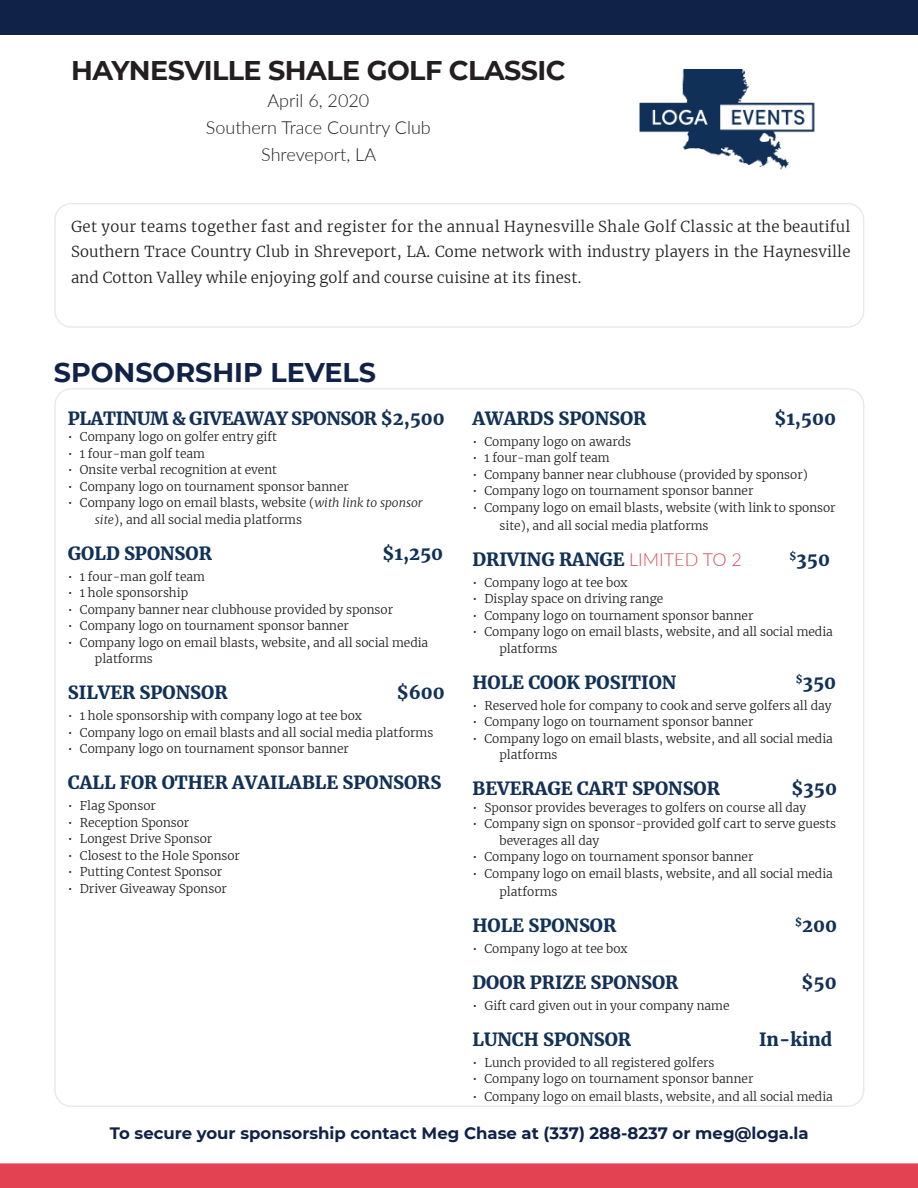
<style>
.page{position:relative;width:918px;height:1188px;background:#fff}
.page>*{position:absolute;margin:0;border:0;box-sizing:border-box;transform-origin:0 0}
.t1{font:700 27px "Montserrat";letter-spacing:-.02em;color:#231f20}
.t2{font:700 27px "Montserrat";color:#102247}
.t3{font:900 18px "Merriweather";color:#113257}
.t4{font:300 18px "Lato";color:#231f20}
.t5{font:900 18px "Merriweather";color:#133157}
.t6{font:900 18px "Merriweather";letter-spacing:-.02em;color:#133157}
.t7{font:900 18px "Merriweather";color:#113258}
.t8{font:700 16.5px "Montserrat";color:#102247}
.t9{font:300 15px/25.5px "Merriweather";letter-spacing:.01em;color:#231f20;text-align:justify}
.t10{font:300 12px/16.5px "Merriweather";color:#231f20}
.s1{font-style:italic}
.s2{font-family:"Lato";font-weight:300;color:#d35057}
</style>
<div class="page">
<div style="left:0;top:1163px;width:918px;height:25px;background:#e34253"></div>
<div style="left:0;top:0;width:918px;height:35px;background:#102247"></div>
<div style="left:54px;top:203px;width:810px;height:125px;border:2px solid #102247;border-radius:16px"></div>
<img style="left:639px;top:69px;width:176px;height:101px">
<p class="t1" style="left:71px;top:51px;width:496px">HAYNESVILLE SHALE GOLF CLASSIC</p>
<p class="t4" style="left:267px;top:88px;width:103px">April 6, 2020</p>
<p class="t4" style="left:206px;top:115px;width:226px">Southern Trace Country Club</p>
<p class="t4" style="left:261px;top:142px;width:116px">Shreveport, LA</p>
<p class="t9" style="left:71px;top:213px;width:781px">Get your teams together fast and register for the annual Haynesville Shale Golf Classic at the beautiful Southern Trace Country Club in Shreveport, LA. Come network with industry players in the Haynesville and Cotton Valley while enjoying golf and course cuisine at its finest.</p>
<h1 class="t2" style="left:54px;top:353px;width:324px">SPONSORSHIP LEVELS</h1>
<p class="t6" style="left:68px;top:405px;width:379px">PLATINUM &amp; GIVEAWAY SPONSOR $2,500</p>
<p class="t10" style="left:68px;top:428px;width:211px">• Company logo on golfer entry gift</p>
<p class="t10" style="left:68px;top:445px;width:139px">• 1 four-man golf team</p>
<p class="t10" style="left:68px;top:461px;width:211px">• Onsite verbal recognition at event</p>
<p class="t10" style="left:68px;top:478px;width:283px">• Company logo on tournament sponsor banner</p>
<p class="t10" style="left:95px;top:494px;width:329px;text-indent:-27px">• Company logo on email blasts, website (<span class="s1">with link to sponsor site</span>), and all social media platforms</p>
<p class="t7" style="left:68px;top:540px;width:146px">GOLD SPONSOR</p>
<p class="t7" style="left:383px;top:540px;width:62px">$1,250</p>
<p class="t10" style="left:68px;top:568px;width:139px">• 1 four-man golf team</p>
<p class="t10" style="left:68px;top:584px;width:122px">• 1 hole sponsorship</p>
<p class="t10" style="left:68px;top:601px;width:327px">• Company banner near clubhouse provided by sponsor</p>
<p class="t10" style="left:68px;top:617px;width:283px">• Company logo on tournament sponsor banner</p>
<p class="t10" style="left:95px;top:634px;width:335px;text-indent:-27px">• Company logo on email blasts, website, and all social media platforms</p>
<p class="t3" style="left:68px;top:680px;width:161px">SILVER SPONSOR</p>
<p class="t3" style="left:397px;top:680px;width:50px">$600</p>
<p class="t10" style="left:68px;top:707px;width:296px">• 1 hole sponsorship with company logo at tee box</p>
<p class="t10" style="left:68px;top:724px;width:367px">• Company logo on email blasts and all social media platforms</p>
<p class="t10" style="left:68px;top:740px;width:283px">• Company logo on tournament sponsor banner</p>
<p class="t3" style="left:68px;top:770px;width:375px">CALL FOR OTHER AVAILABLE SPONSORS</p>
<p class="t10" style="left:68px;top:797px;width:90px">• Flag Sponsor</p>
<p class="t10" style="left:68px;top:814px;width:123px">• Reception Sponsor</p>
<p class="t10" style="left:68px;top:830px;width:146px">• Longest Drive Sponsor</p>
<p class="t10" style="left:68px;top:847px;width:174px">• Closest to the Hole Sponsor</p>
<p class="t10" style="left:68px;top:863px;width:156px">• Putting Contest Sponsor</p>
<p class="t10" style="left:68px;top:880px;width:161px">• Driver Giveaway Sponsor</p>
<p class="t3" style="left:472px;top:405px;width:175px">AWARDS SPONSOR</p>
<p class="t3" style="left:774px;top:405px;width:63px">$1,500</p>
<p class="t10" style="left:472px;top:433px;width:160px">• Company logo on awards</p>
<p class="t10" style="left:472px;top:449px;width:139px">• 1 four-man golf team</p>
<p class="t10" style="left:472px;top:466px;width:337px">• Company banner near clubhouse (provided by sponsor)</p>
<p class="t10" style="left:472px;top:482px;width:283px">• Company logo on tournament sponsor banner</p>
<p class="t10" style="left:500px;top:498px;width:338px;line-height:18px;text-indent:-27px">• Company logo on email blasts, website (with link to sponsor site), and all social media platforms</p>
<p class="t3" style="left:472px;top:546px;width:271px">DRIVING RANGE <span class="s2">LIMITED TO 2</span></p>
<p class="t3" style="left:790px;top:546px;width:42px"><sup>$</sup>350</p>
<p class="t10" style="left:472px;top:574px;width:157px">• Company logo at tee box</p>
<p class="t10" style="left:472px;top:590px;width:192px">• Display space on driving range</p>
<p class="t10" style="left:472px;top:607px;width:283px">• Company logo on tournament sponsor banner</p>
<p class="t10" style="left:500px;top:623px;width:335px;text-indent:-27px">• Company logo on email blasts, website, and all social media platforms</p>
<p class="t3" style="left:472px;top:669px;width:205px">HOLE COOK POSITION</p>
<p class="t3" style="left:796px;top:669px;width:42px"><sup>$</sup>350</p>
<p class="t10" style="left:472px;top:697px;width:361px">• Reserved hole for company to cook and serve golfers all day</p>
<p class="t10" style="left:472px;top:713px;width:283px">• Company logo on tournament sponsor banner</p>
<p class="t10" style="left:500px;top:730px;width:335px;text-indent:-27px">• Company logo on email blasts, website, and all social media platforms</p>
<p class="t5" style="left:472px;top:776px;width:249px">BEVERAGE CART SPONSOR</p>
<p class="t5" style="left:792px;top:776px;width:47px">$350</p>
<p class="t10" style="left:472px;top:799px;width:335px">• Sponsor provides beverages to golfers on course all day</p>
<p class="t10" style="left:500px;top:815px;width:338px;text-indent:-27px">• Company sign on sponsor-provided golf cart to serve guests beverages all day</p>
<p class="t10" style="left:472px;top:848px;width:283px">• Company logo on tournament sponsor banner</p>
<p class="t10" style="left:500px;top:864px;width:335px;line-height:18px;text-indent:-27px">• Company logo on email blasts, website, and all social media platforms</p>
<p class="t3" style="left:472px;top:912px;width:145px">HOLE SPONSOR</p>
<p class="t3" style="left:795px;top:912px;width:43px"><sup>$</sup>200</p>
<p class="t10" style="left:472px;top:940px;width:157px">• Company logo at tee box</p>
<p class="t5" style="left:472px;top:969px;width:207px">DOOR PRIZE SPONSOR</p>
<p class="t5" style="left:802px;top:969px;width:37px">$50</p>
<p class="t10" style="left:472px;top:997px;width:258px">• Gift card given out in your company name</p>
<p class="t3" style="left:472px;top:1026px;width:160px">LUNCH SPONSOR</p>
<p class="t3" style="left:759px;top:1026px;width:75px">In-kind</p>
<p class="t10" style="left:472px;top:1054px;width:244px">• Lunch provided to all registered golfers</p>
<p class="t10" style="left:472px;top:1070px;width:283px">• Company logo on tournament sponsor banner</p>
<p class="t10" style="left:472px;top:1088px;width:362px">• Company logo on email blasts, website, and all social media</p>
<h3 class="t8" style="left:110px;top:1121px;width:700px">To secure your sponsorship contact Meg Chase at (337) 288-8237 or meg@loga.la</h3>
</div>
